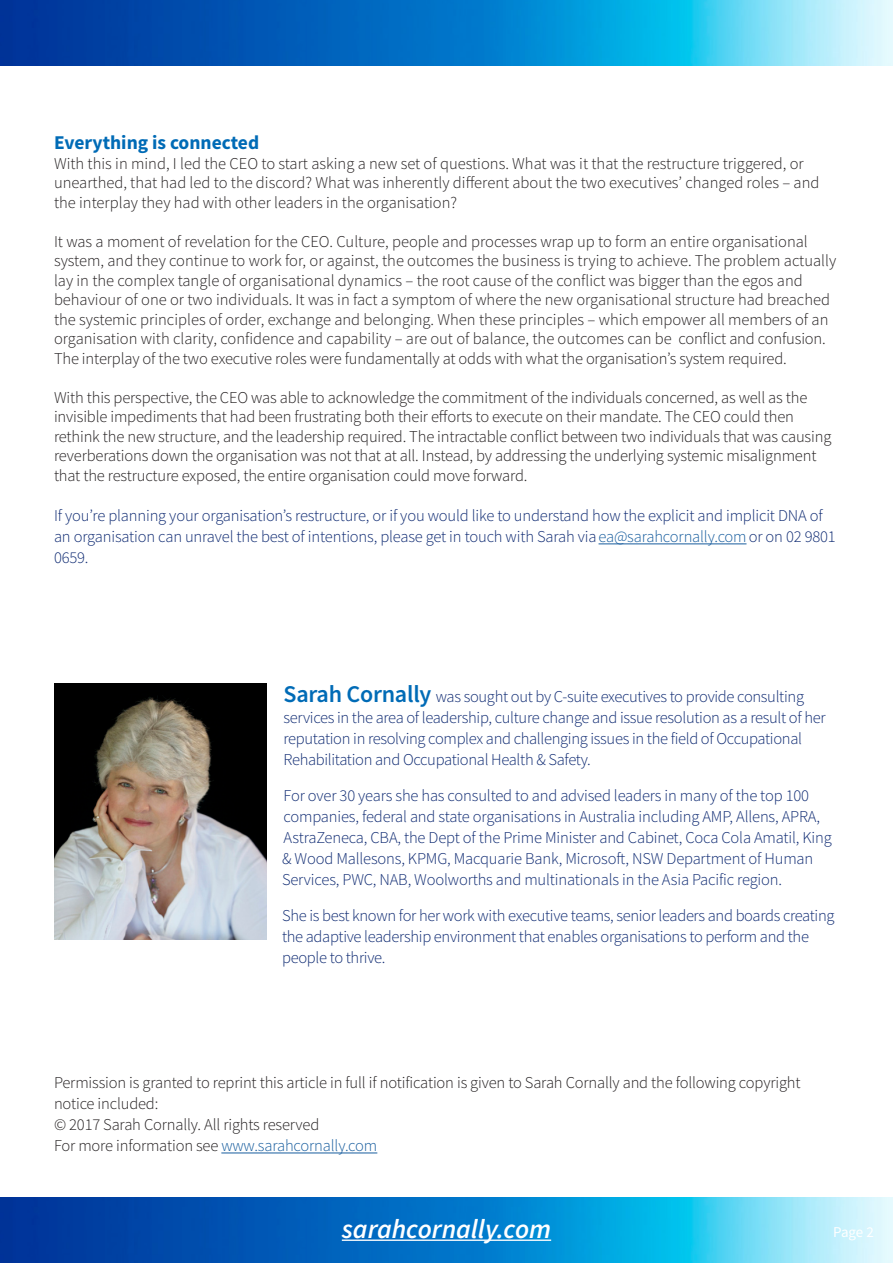
<style>
.page{position:relative;width:893px;height:1263px;background:#fff}
.page>*{position:absolute;margin:0;border:0;box-sizing:border-box;transform-origin:0 0}
.t1{font:italic 600 27px "Source Sans Pro";color:#fff}
.t2{font:700 19.5px "Source Sans Pro";color:#006bb6}
.t3{font:300 16.5px/19.5px "Source Sans Pro";letter-spacing:-.01em;color:#231f20}
.t4{font:300 16.5px/21px "Source Sans Pro";letter-spacing:-.02em;color:#0e2a72}
.t5{font:15px "Source Sans Pro";color:#fff}
.s1{color:#175d9e}
.s2{font-weight:600;font-size:24px;color:#006bb6}
</style>
<div class="page">
<img style="left:0;top:1197px;width:893px;height:66px">
<hr style="left:342px;top:1239px;width:209px;height:2px;background:#fff">
<img style="left:0;top:0;width:893px;height:66px">
<hr style="left:599px;top:543px;width:147px;height:1px;background:#175d9e">
<hr style="left:221px;top:1152px;width:156px;height:1px;background:#175d9e">
<img style="left:54px;top:684px;width:212px;height:256px">
<p class="t2" style="left:54px;top:129px;width:207px">Everything is connected</p>
<p class="t3" style="left:54px;top:153px;width:767px">With this in mind, I led the CEO to start asking a new set of questions. What was it that the restructure triggered, or unearthed, that had led to the discord? What was inherently different about the two executives’ changed roles – and the interplay they had with other leaders in the organisation?</p>
<p class="t3" style="left:54px;top:231px;width:784px">It was a moment of revelation for the CEO. Culture, people and processes wrap up to form an entire organisational system, and they continue to work for, or against, the outcomes the business is trying to achieve. The problem actually lay in the complex tangle of organisational dynamics – the root cause of the conflict was bigger than the egos and behaviour of one or two individuals. It was in fact a symptom of where the new organisational structure had breached the systemic principles of order, exchange and belonging. When these principles – which empower all members of an organisation with clarity, confidence and capability – are out of balance, the outcomes can be conflict and confusion.<br>The interplay of the two executive roles were fundamentally at odds with what the organisation’s system required.</p>
<p class="t3" style="left:54px;top:387px;width:779px">With this perspective, the CEO was able to acknowledge the commitment of the individuals concerned, as well as the invisible impediments that had been frustrating both their efforts to execute on their mandate. The CEO could then rethink the new structure, and the leadership required. The intractable conflict between two individuals that was causing reverberations down the organisation was not that at all. Instead, by addressing the underlying systemic misalignment that the restructure exposed, the entire organisation could move forward.</p>
<p class="t4" style="left:54px;top:505px;width:783px">If you’re planning your organisation’s restructure, or if you would like to understand how the explicit and implicit DNA of an organisation can unravel the best of intentions, please get in touch with Sarah via <span class="s1">ea@sarahcornally.com</span>or on 02 9801<br>0659.</p>
<p class="t4" style="left:284px;top:686px;width:544px"><span class="s2">Sarah Cornally</span> was sought out by C-suite executives to provide consulting services in the area of leadership, culture change and issue resolution as a result of her reputation in resolving complex and challenging issues in the field of Occupational</p>
<p class="t4" style="left:284px;top:749px;width:309px">Rehabilitation and Occupational Health &amp; Safety.</p>
<p class="t4" style="left:282px;top:785px;width:551px">For over 30 years she has consulted to and advised leaders in many of the top 100 companies, federal and state organisations in Australia including AMP, Allens, APRA, AstraZeneca, CBA, the Dept of the Prime Minister and Cabinet, Coca Cola Amatil, King &amp; Wood Mallesons, KPMG, Macquarie Bank, Microsoft, NSW Department of Human</p>
<p class="t4" style="left:282px;top:869px;width:502px">Services, PWC, NAB, Woolworths and multinationals in the Asia Pacific region.</p>
<p class="t4" style="left:282px;top:905px;width:554px">She is best known for her work with executive teams, senior leaders and boards creating the adaptive leadership environment that enables organisations to perform and the people to thrive.</p>
<p class="t3" style="left:54px;top:1072px;width:748px;line-height:21px">Permission is granted to reprint this article in full if notification is given to Sarah Cornally and the following copyright notice included:</p>
<p class="t3" style="left:54px;top:1115px;width:267px">© 2017 Sarah Cornally. All rights reserved</p>
<p class="t3" style="left:54px;top:1136px;width:325px">For more information see <span class="s1">www.sarahcornally.com</span></p>
<p class="t1" style="left:342px;top:1211px;width:211px">sarahcornally.com</p>
<p class="t5" style="left:833px;top:1222px;width:42px">Page 2</p>
</div>
